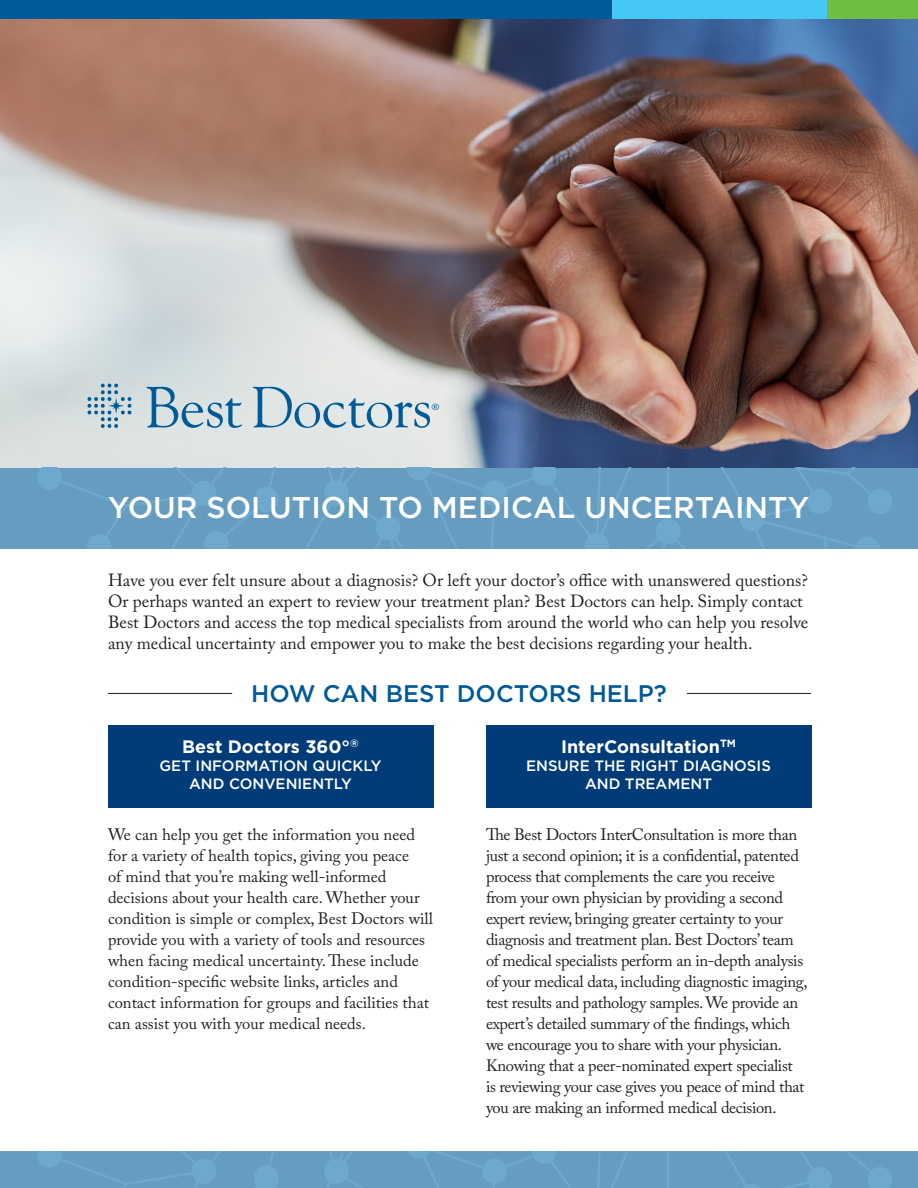
<style>
.page{position:relative;width:918px;height:1188px;background:#fff}
.page>*{position:absolute;margin:0;border:0;box-sizing:border-box;transform-origin:0 0}
.t1{font:500 30px "Gotham HTF";color:#fff}
.t2{font:500 24px "Gotham HTF";color:#005a97}
.t3{font:700 18px "Gotham HTF";color:#fff}
.t4{font:17.55px/21px "Adobe Caslon Pro";color:#231f20}
.t5{font:16.5px/21px "Adobe Caslon Pro";letter-spacing:-.02em;color:#231f20}
.t6{font:16.5px/21px "Adobe Caslon Pro";color:#231f20}
.t7{font:500 15px/18px "Gotham HTF";color:#fff;text-align:center}
</style>
<div class="page">
<div style="left:0;top:0;width:612px;height:19px;background:#005a97"></div>
<div style="left:612px;top:0;width:218px;height:19px;background:#45c8f4"></div>
<div style="left:827px;top:0;width:91px;height:19px;background:#6ebe44"></div>
<img style="left:0;top:19px;width:918px;height:449px">
<div style="left:0;top:468px;width:918px;height:81px;background:#659cc0"></div>
<svg style="left:37px;top:468px;width:855px;height:81px"></svg>
<div style="left:0;top:1152px;width:918px;height:36px;background:#659cc0"></div>
<svg style="left:37px;top:1152px;width:855px;height:36px"></svg>
<svg style="left:146px;top:387px;width:293px;height:41px;background:#b3c9d5"></svg>
<svg style="left:87px;top:384px;width:45px;height:44px;background:#adc4d1"></svg>
<div style="left:108px;top:725px;width:325px;height:82px;background:#013c79"></div>
<div style="left:486px;top:725px;width:325px;height:82px;background:#013c79"></div>
<hr style="left:108px;top:693px;width:124px;height:1px;background:#231f20">
<hr style="left:687px;top:693px;width:124px;height:1px;background:#231f20">
<p class="t1" style="left:108px;top:491px;width:703px">YOUR SOLUTION TO MEDICAL UNCERTAINTY</p>
<p class="t4" style="left:108px;top:570px;width:702px">Have you ever felt unsure about a diagnosis? Or left your doctor’s office with unanswered questions?<br>Or perhaps wanted an expert to review your treatment plan? Best Doctors can help. Simply contact Best Doctors and access the top medical specialists from around the world who can help you resolve any medical uncertainty and empower you to make the best decisions regarding your health.</p>
<p class="t2" style="left:251px;top:680px;width:417px">HOW CAN BEST DOCTORS HELP?</p>
<p class="t3" style="left:182px;top:736px;width:178px">Best Doctors 360°<sup>®</sup></p>
<p class="t7" style="left:160px;top:756px;width:223px">GET INFORMATION QUICKLY<br>AND CONVENIENTLY</p>
<p class="t3" style="left:561px;top:736px;width:176px">InterConsultation<sup>TM</sup></p>
<p class="t7" style="left:526px;top:756px;width:246px">ENSURE THE RIGHT DIAGNOSIS<br>AND TREAMENT</p>
<p class="t6" style="left:108px;top:824px;width:326px">We can help you get the information you need for a variety of health topics, giving you peace<br>of mind that you’re making well-informed decisions about your health care. Whether your condition is simple or complex, Best Doctors will provide you with a variety of tools and resources when facing medical uncertainty. These include condition-specific website links, articles and contact information for groups and facilities that can assist you with your medical needs.</p>
<p class="t5" style="left:486px;top:824px;width:323px">The Best Doctors InterConsultation is more than just a second opinion; it is a confidential, patented process that complements the care you receive from your own physician by providing a second expert review, bringing greater certainty to your diagnosis and treatment plan. Best Doctors’ team of medical specialists perform an in-depth analysis of your medical data, including diagnostic imaging, test results and pathology samples. We provide an expert’s detailed summary of the findings, which we encourage you to share with your physician.<br>Knowing that a peer-nominated expert specialist<br>is reviewing your case gives you peace of mind that you are making an informed medical decision.</p>
</div>
